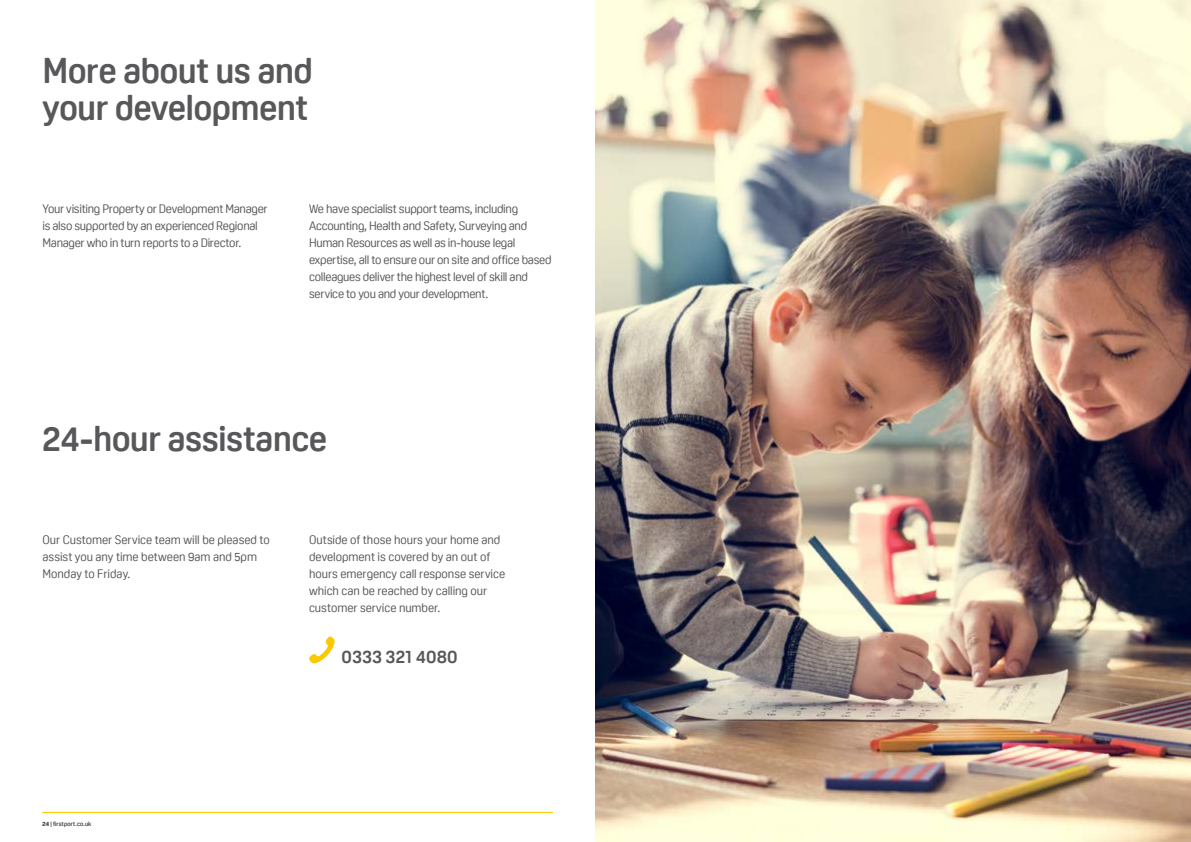
<style>
.page{position:relative;width:1191px;height:842px;background:#fff}
.page>*{position:absolute;margin:0;border:0;box-sizing:border-box;transform-origin:0 0}
.t1{font:700 35px/37px "Oscine";letter-spacing:-.02em;color:#58585b}
.t2{font:700 18px "Oscine";letter-spacing:.01em;color:#58585b}
.t3{font:12px/17px "Oscine";letter-spacing:-.02em;color:#58585b}
.t4{font:6px "Oscine";letter-spacing:.03em;color:#58585b}
.s1{font-weight:700}
</style>
<div class="page">
<hr style="left:43px;top:812px;width:510px;height:1px;background:#fbc900">
<img style="left:595px;top:0;width:596px;height:842px">
<svg style="left:309px;top:636px;width:26px;height:28px"></svg>
<h1 class="t1" style="left:43px;top:52px;width:272px">More about us and your development</h1>
<p class="t3" style="left:43px;top:200px;width:227px">Your visiting Property or Development Manager is also supported by an experienced Regional<br>Manager who in turn reports to a Director.</p>
<p class="t3" style="left:309px;top:200px;width:244px">We have specialist support teams, including Accounting, Health and Safety, Surveying and Human Resources as well as in-house legal expertise, all to ensure our on site and office based colleagues deliver the highest level of skill and service to you and your development.</p>
<h1 class="t1" style="left:43px;top:421px;width:286px">24-hour assistance</h1>
<p class="t3" style="left:43px;top:532px;width:229px">Our Customer Service team will be pleased to assist you any time between 9am and 5pm<br>Monday to Friday.</p>
<p class="t3" style="left:309px;top:532px;width:198px">Outside of those hours your home and development is covered by an out of hours emergency call response service which can be reached by calling our customer service number.</p>
<h2 class="t2" style="left:341px;top:647px;width:118px">0333 321 4080</h2>
<p class="t4" style="left:43px;top:821px;width:50px"><span class="s1">24</span> | firstport.co.uk</p>
</div>
